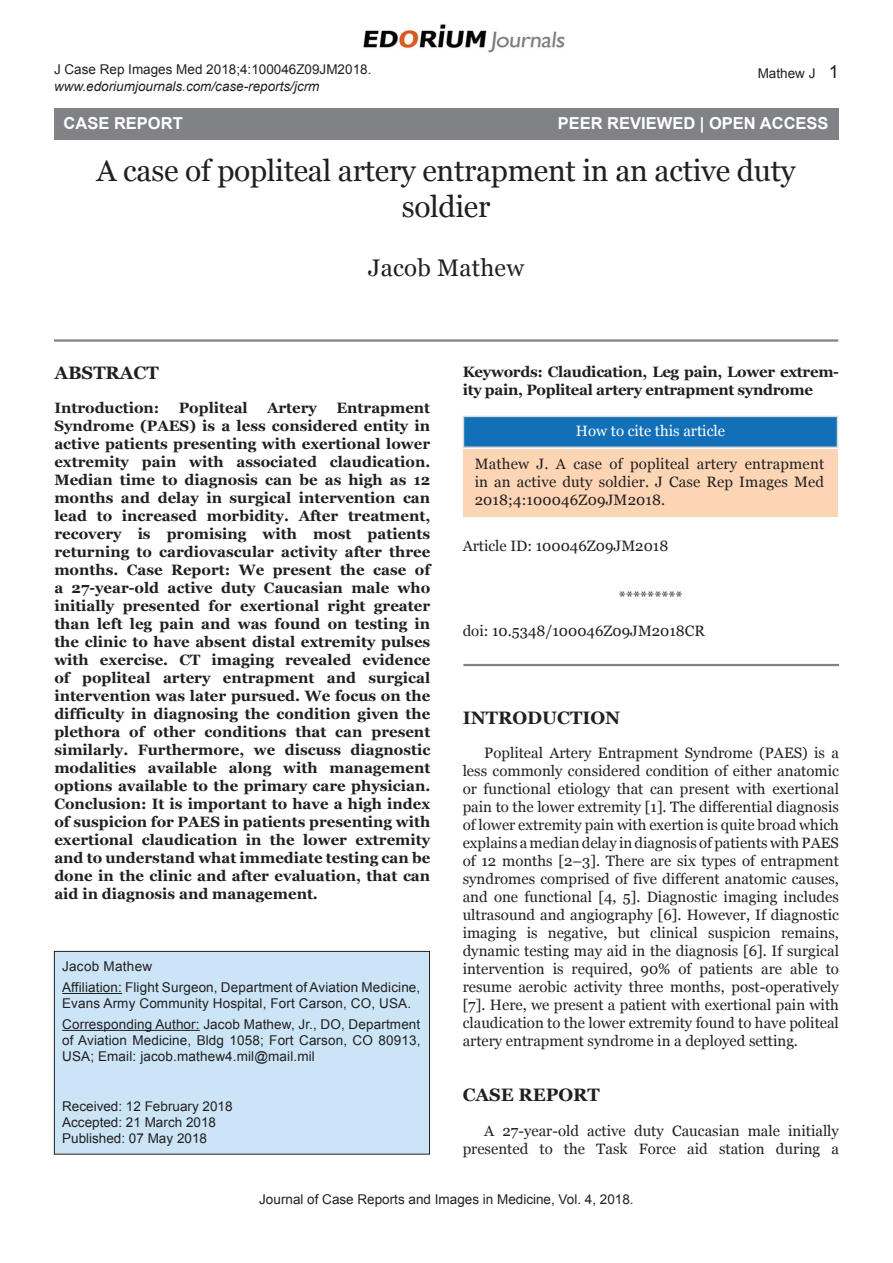
<style>
.page{position:relative;width:893px;height:1263px;background:#fff}
.page>*{position:absolute;margin:0;border:0;box-sizing:border-box;transform-origin:0 0}
.t1{font:30px/36px "Georgia";letter-spacing:-.01em;color:#231f20;text-align:center}
.t2{font:24px "Georgia";letter-spacing:.01em;color:#231f20}
.t3{font:700 18px "Georgia";color:#231f20}
.t4{font:700 16.5px "Arial";color:#fff}
.t5{font:700 15px/18px "Georgia";color:#231f20;text-align:justify}
.t6{font:15px/18px "Georgia";color:#231f20;text-align:justify}
.t7{font:700 15px/18px "Georgia";letter-spacing:-.02em;color:#231f20}
.t8{font:15px "Georgia";color:#fff}
.t9{font:13.5px/16.2px "Arial";letter-spacing:.01em;color:#231f20}
.t10{font:italic 13.5px "Arial";color:#231f20}
.s1{font-size:18px}
</style>
<div class="page">
<img style="left:363px;top:24px;width:202px;height:29px">
<hr style="left:54px;top:339px;width:784px;height:3px;background:#808285">
<div style="left:54px;top:951px;width:376px;height:203px;background:#cbe5f7"></div>
<div style="left:54px;top:951px;width:376px;height:203px;border:1px solid #231f20"></div>
<hr style="left:62px;top:993px;width:60px;height:1px;background:#231f20">
<hr style="left:62px;top:1030px;width:138px;height:1px;background:#231f20">
<hr style="left:463px;top:664px;width:376px;height:2px;background:#808285">
<div style="left:54px;top:108px;width:784px;height:32px;background:#808285"></div>
<div style="left:463px;top:449px;width:375px;height:67px;background:#fcd5b5"></div>
<div style="left:463px;top:416px;width:375px;height:32px;background:#1270b9;border:2px solid #d9d9d8"></div>
<p class="t9" style="left:54px;top:62px;width:319px">J Case Rep Images Med 2018;4:100046Z09JM2018.</p>
<p class="t10" style="left:54px;top:77px;width:267px">www.edoriumjournals.com/case-reports/jcrm</p>
<p class="t9" style="left:758px;top:65px;width:83px">Mathew J <span class="s1">1</span></p>
<p class="t4" style="left:696px;top:112px;width:10px">OPE</p>
<p class="t4" style="left:730px;top:112px;width:27px">N ACCESS</p>
<h1 class="t1" style="left:96px;top:153px;width:701px">A case of popliteal artery entrapment in an active duty soldier</h1>
<p class="t4" style="left:64px;top:112px;width:121px">CASE REPORT</p>
<p class="t4" style="left:558px;top:112px;width:164px">PEER REVIEWED | OPE</p>
<p class="t4" style="left:744px;top:112px;width:29px">N ACCESS</p>
<h2 class="t2" style="left:368px;top:253px;width:158px">Jacob Mathew</h2>
<p class="t3" style="left:54px;top:361px;width:106px">Abstract</p>
<p class="t5" style="left:54px;top:399px;width:107px">Introduction:</p>
<p class="t5" style="left:179px;top:399px;width:71px">Popliteal</p>
<p class="t5" style="left:267px;top:399px;width:51px">Artery</p>
<p class="t5" style="left:54px;top:399px;width:377px;text-indent:282px">Entrapment Syndrome (PAES) is a less considered entity in active patients presenting with exertional lower extremity pain with associated claudication.<br>Median time to diagnosis can be as high as 12 months and delay in surgical intervention can lead to increased morbidity. After treatment, recovery is promising with most patients returning to cardiovascular activity after three months. Case Report: We present the case of a 27-year-old active duty Caucasian male who initially presented for exertional right greater than left leg pain and was found on testing in the clinic to have absent distal extremity pulses with exercise. CT</p>
<p class="t5" style="left:54px;top:651px;width:377px;text-indent:157px">imaging revealed evidence of popliteal artery entrapment and surgical intervention was later pursued. We focus on the difficulty in diagnosing the condition given the plethora of other conditions that can present similarly. Furthermore, we discuss diagnostic modalities available along with management options available to the primary care physician.<br>Conclusion: It is important to have a high index of suspicion for PAES in patients presenting with exertional claudication in the lower extremity and to understand what immediate testing can be done in the clinic and after evaluation, that can aid in diagnosis and management.</p>
<p class="t9" style="left:62px;top:956px;width:360px;line-height:20.7px">Jacob Mathew<br>Affiliation: Flight Surgeon, Department of Aviation Medicine,</p>
<p class="t9" style="left:62px;top:993px;width:360px;line-height:20.7px">Evans Army Community Hospital, Fort Carson, CO, USA.<br>Corresponding Author: Jacob Mathew, Jr., DO, Department</p>
<p class="t9" style="left:62px;top:1032px;width:360px">of Aviation Medicine, Bldg 1058; Fort Carson, CO 80913,<br>USA; Email: jacob.mathew4.mil@mail.mil</p>
<p class="t9" style="left:62px;top:1098px;width:172px">Received: 12 February 2018<br>Accepted: 21 March 2018<br>Published: 07 May 2018</p>
<p class="t7" style="left:463px;top:362px;width:378px">Keywords: Claudication, Leg pain, Lower extrem&shy;ity pain, Popliteal artery entrapment syndrome</p>
<p class="t8" style="left:576px;top:422px;width:151px">How to cite this article</p>
<p class="t6" style="left:475px;top:455px;width:351px">Mathew J. A case of popliteal artery entrapment in an active duty soldier. J Case Rep Images Med 2018;4:100046Z09JM2018.</p>
<p class="t6" style="left:463px;top:537px;width:207px">Article ID: 100046Z09JM2018</p>
<p class="t6" style="left:619px;top:588px;width:65px">*********</p>
<p class="t6" style="left:463px;top:622px;width:244px">doi: 10.5348/100046Z09JM2018CR</p>
<p class="t3" style="left:463px;top:706px;width:159px">INTRODUCTION</p>
<p class="t6" style="left:463px;top:744px;width:378px;text-indent:22px">Popliteal Artery Entrapment Syndrome (PAES) is a less commonly considered condition of either anatomic or functional etiology that can present with exertional pain to the lower extremity [1]. The differential diagnosis of lower extremity pain with exertion is quite broad which explains a median delay in diagnosis of patients with PAES of 12 months [2–3]. There are six types of entrapment syndromes comprised of five different anatomic causes, and one functional [4, 5]. Diagnostic imaging includes ultrasound and angiography [6]. However, If diagnostic imaging is negative, but clinical suspicion remains, dynamic testing may aid in the diagnosis [6]. If surgical intervention is required, 90% of patients are able to resume aerobic activity three months, post-operatively [7]. Here, we present a patient with exertional pain with claudication to the lower extremity found to have politeal artery entrapment syndrome in a deployed setting.</p>
<p class="t3" style="left:463px;top:1083px;width:125px">CASE REPORT</p>
<p class="t6" style="left:463px;top:1122px;width:378px;text-align:right">A 27-year-old active duty Caucasian male initially presented to the Task Force aid station during a</p>
<p class="t9" style="left:259px;top:1191px;width:376px">Journal of Case Reports and Images in Medicine, Vol. 4, 2018.</p>
</div>
